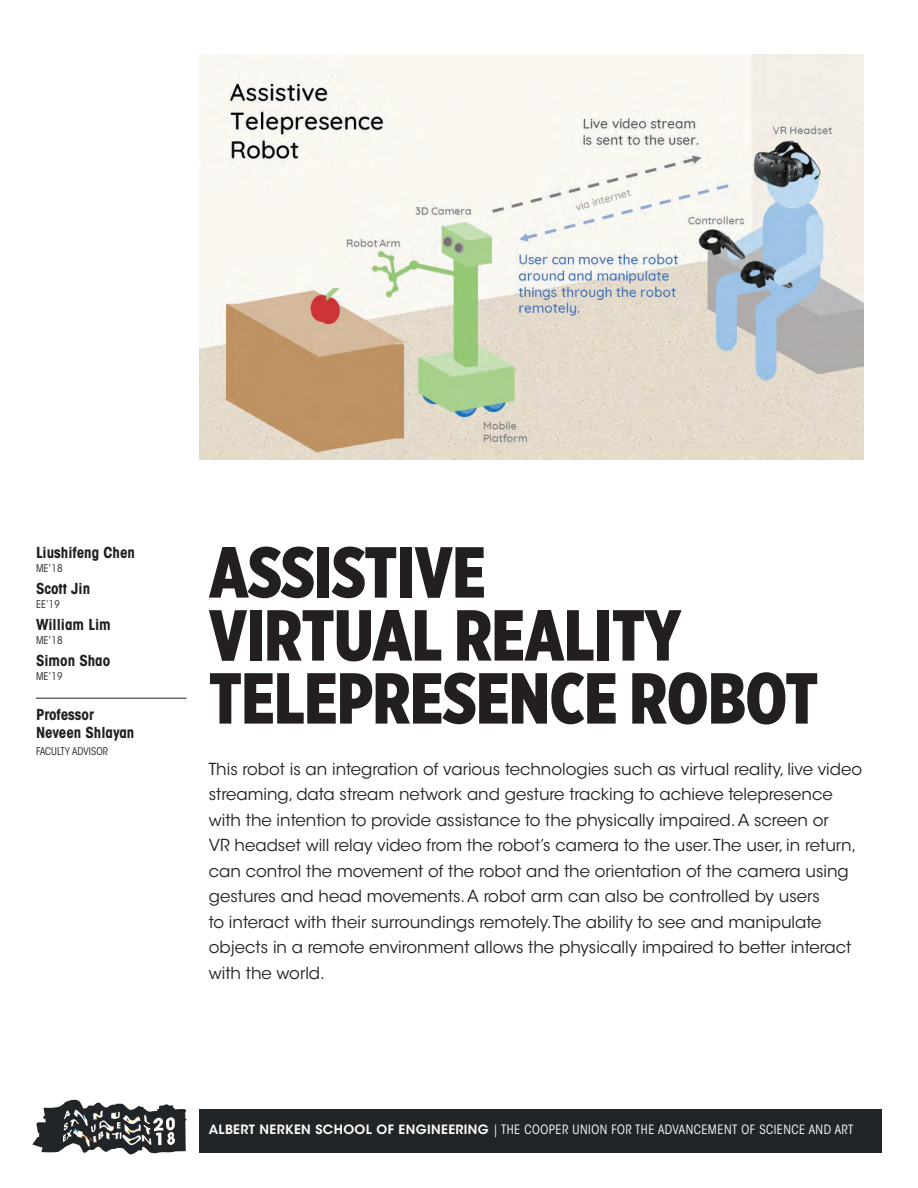
<style>
.page{position:relative;width:918px;height:1188px;background:#fff}
.page>*{position:absolute;margin:0;border:0;box-sizing:border-box;transform-origin:0 0}
.t1{font:900 72px/63px "Gotham X Narrow";letter-spacing:-.005em;color:#231f20}
.t2{font:16.5px/25.5px "ITC Avant Garde Std";color:#231f20}
.t3{font:700 condensed 15px/18px "ITC Avant Garde Std";color:#231f20}
.t4{font:condensed 12.75px "ITC Avant Garde Std";letter-spacing:.04em;color:#fff}
.t5{font:condensed 10.5px "ITC Avant Garde Std";letter-spacing:.01em;color:#231f20}
.s1{font-weight:600;font-stretch:normal}
</style>
<div class="page">
<svg style="left:32px;top:1099px;width:155px;height:56px"></svg>
<div style="left:200px;top:1109px;width:682px;height:44px;background:#222527"></div>
<hr style="left:36px;top:698px;width:150px;height:1px;background:#231f20">
<img style="left:200px;top:54px;width:664px;height:405px">
<p class="t3" style="left:36px;top:544px;width:101px">Liushifeng Chen</p>
<p class="t5" style="left:36px;top:562px;width:28px">ME’18</p>
<p class="t3" style="left:36px;top:580px;width:56px">Scott Jin</p>
<p class="t5" style="left:36px;top:598px;width:26px">EE’19</p>
<p class="t3" style="left:36px;top:616px;width:76px">William Lim</p>
<p class="t5" style="left:36px;top:634px;width:28px">ME’18</p>
<p class="t3" style="left:36px;top:652px;width:76px">Simon Shao</p>
<p class="t5" style="left:36px;top:670px;width:28px">ME’19</p>
<p class="t3" style="left:36px;top:706px;width:100px">Professor<br>Neveen Shlayan</p>
<p class="t5" style="left:36px;top:745px;width:74px">FACULTY ADVISOR</p>
<h1 class="t1" style="left:209px;top:540px;width:611px">ASSISTIVE<br>VIRTUAL REALITY<br>TELEPRESENCE ROBOT</h1>
<p class="t2" style="left:209px;top:756px;width:655px">This robot is an integration of various technologies such as virtual reality, live video streaming, data stream network and gesture tracking to achieve telepresence with the intention to provide assistance to the physically impaired. A screen or<br>VR headset will relay video from the robot’s camera to the user. The user, in return, can control the movement of the robot and the orientation of the camera using gestures and head movements. A robot arm can also be controlled by users<br>to interact with their surroundings remotely. The ability to see and manipulate objects in a remote environment allows the physically impaired to better interact with the world.</p>
<p class="t4" style="left:209px;top:1122px;width:646px"><span class="s1">ALBERT NERKEN SCHOOL OF ENGINEERING</span> | THE COOPER UNION FOR THE ADVANCEMENT OF SCIENCE AND ART</p>
</div>
